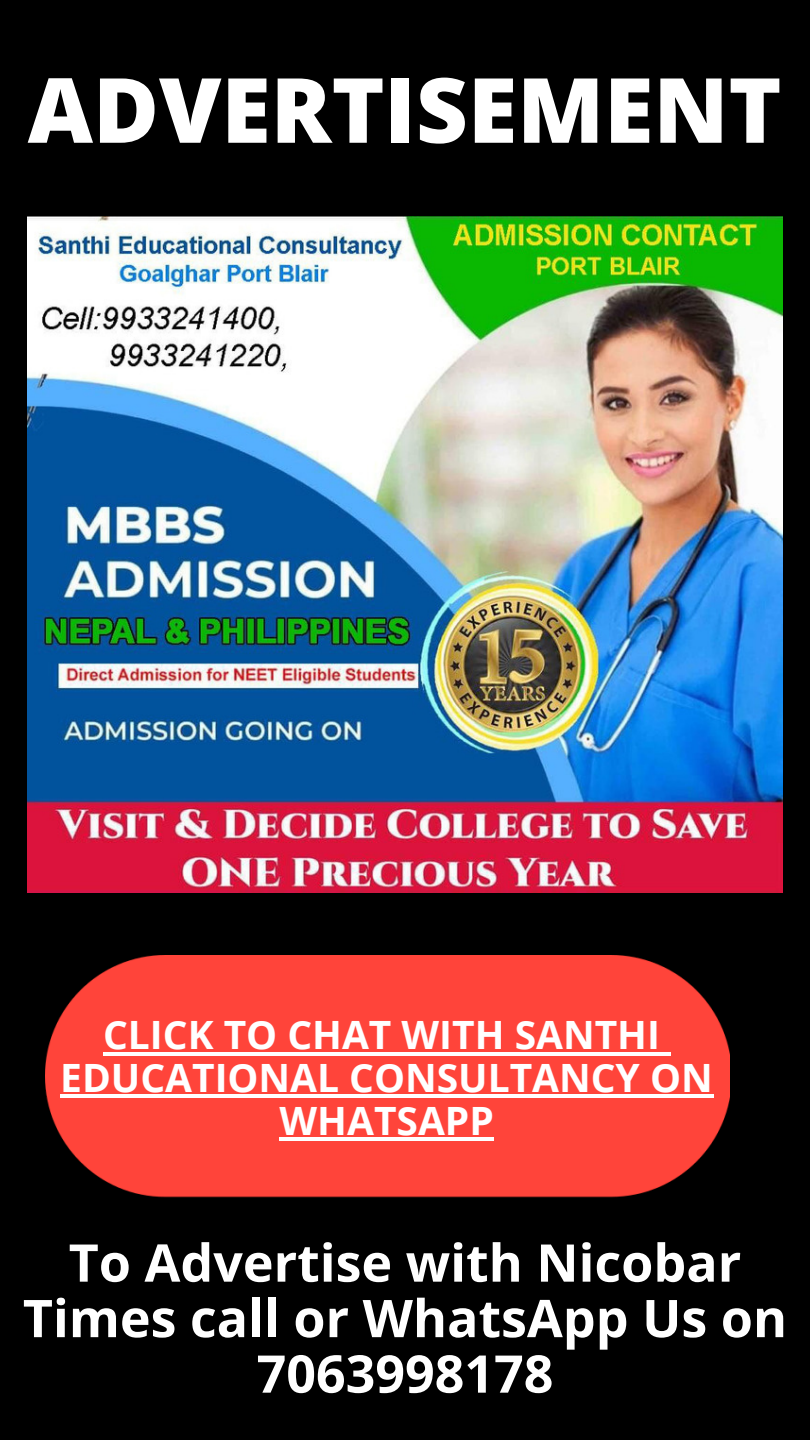
<style>
.page{position:relative;width:810px;height:1440px;background:#000}
.page>*{position:absolute;margin:0;border:0;box-sizing:border-box;transform-origin:0 0}
.t1{font:800 90px "Open Sans";color:#fff}
.t2{font:700 52px/55.5px "Open Sans";color:#fff;text-align:center}
.t3{font:700 39px/42.8px "Open Sans";color:#fff;text-align:center}
</style>
<div class="page">
<img style="left:46px;top:956px;width:683px;height:242px">
<hr style="left:103px;top:1052px;width:557px;height:3px;background:#fff">
<svg style="left:660px;top:1052px;width:11px;height:3px"></svg>
<hr style="left:60px;top:1094px;width:653px;height:4px;background:#fff">
<hr style="left:280px;top:1137px;width:214px;height:4px;background:#fff">
<img style="left:28px;top:216px;width:754px;height:677px">
<h1 class="t1" style="left:28px;top:47px;width:755px">ADVERTISEMENT</h1>
<p class="t3" style="left:60px;top:1013px;width:654px">CLICK TO CHAT WITH SANTHI<br>EDUCATIONAL CONSULTANCY ON<br>WHATSAPP</p>
<p class="t2" style="left:23px;top:1234px;width:766px">To Advertise with Nicobar<br>Times call or WhatsApp Us on<br>7063998178</p>
</div>
